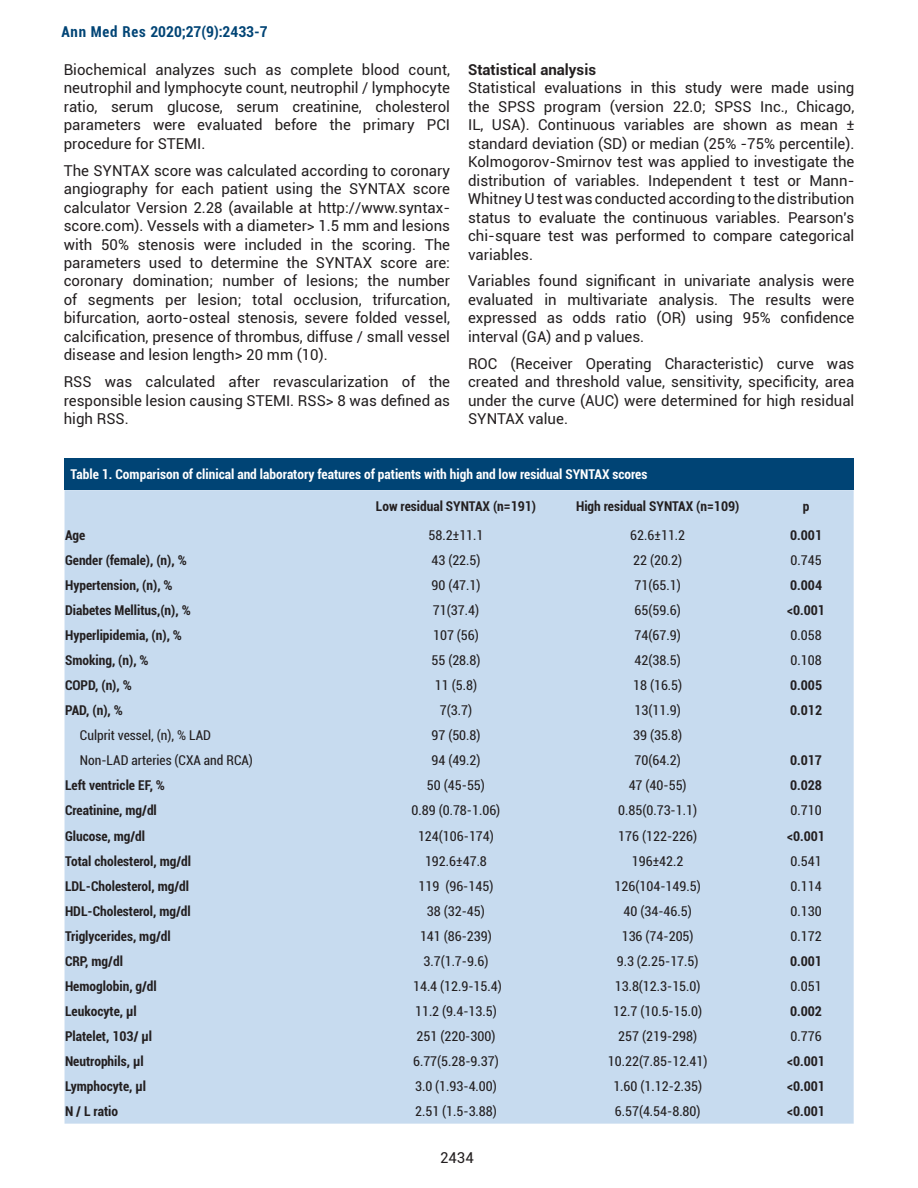
<style>
.page{position:relative;width:918px;height:1188px;background:#fff}
.page>*{position:absolute;margin:0;border:0;box-sizing:border-box;transform-origin:0 0}
.t1{font:15px/18.5px "Roboto";color:#231f20;text-align:justify}
.t2{font:700 condensed 15px "Roboto";color:#004475}
.t3{font:700 15px "Roboto";color:#231f20}
.t4{font:condensed 13.5px "Roboto";color:#231f20}
.t5{font:700 condensed 13.5px "Roboto";color:#231f20}
.t6{font:700 condensed 13.5px "Roboto";color:#fff}
</style>
<div class="page">
<div style="left:65px;top:458px;width:789px;height:32px;background:#004475"></div>
<div style="left:65px;top:490px;width:789px;height:634px;background:#c7dbef"></div>
<p class="t2" style="left:61px;top:21px;width:208px">Ann Med Res 2020;27(9):2433-7</p>
<p class="t1" style="left:64px;top:60px;width:388px">Biochemical analyzes such as complete blood count, neutrophil and lymphocyte count, neutrophil / lymphocyte ratio, serum glucose, serum creatinine, cholesterol parameters were evaluated before the primary PCI procedure for STEMI.</p>
<p class="t1" style="left:64px;top:161px;width:388px">The SYNTAX score was calculated according to coronary angiography for each patient using the SYNTAX score calculator Version 2.28 (available at http://www.syntax&shy;score.com). Vessels with a diameter&gt; 1.5 mm and lesions with 50% stenosis were included in the scoring. The parameters used to determine the SYNTAX score are: coronary domination; number of lesions; the number of segments per lesion; total occlusion, trifurcation, bifurcation, aorto-osteal stenosis, severe folded vessel, calcification, presence of thrombus, diffuse / small vessel disease and lesion length&gt; 20 mm (10).</p>
<p class="t1" style="left:64px;top:372px;width:388px">RSS was calculated after revascularization of the responsible lesion causing STEMI. RSS&gt; 8 was defined as high RSS.</p>
<p class="t3" style="left:468px;top:59px;width:129px">Statistical analysis</p>
<p class="t1" style="left:468px;top:78px;width:388px">Statistical evaluations in this study were made using the SPSS program (version 22.0; SPSS Inc., Chicago, IL, USA). Continuous variables are shown as mean ± standard deviation (SD) or median (25% -75% percentile).<br>Kolmogorov-Smirnov test was applied to investigate the distribution of variables. Independent t test or Mann-Whitney U test was conducted according to the distribution status to evaluate the continuous variables. Pearson's chi-square test was performed to compare categorical variables.</p>
<p class="t1" style="left:468px;top:271px;width:388px">Variables found significant in univariate analysis were evaluated in multivariate analysis. The results were expressed as odds ratio (OR) using 95% confidence interval (GA) and p values.</p>
<p class="t1" style="left:468px;top:354px;width:388px">ROC (Receiver Operating Characteristic) curve was created and threshold value, sensitivity, specificity, area under the curve (AUC) were determined for high residual SYNTAX value.</p>
<p class="t6" style="left:71px;top:465px;width:578px">Table 1. Comparison of clinical and laboratory features of patients with high and low residual SYNTAX scores</p>
<p class="t5" style="left:376px;top:497px;width:162px">Low residual SYNTAX (n=191)</p>
<p class="t5" style="left:576px;top:497px;width:165px">High residual SYNTAX (n=109)</p>
<p class="t5" style="left:803px;top:497px;width:8px">p</p>
<p class="t5" style="left:65px;top:525px;width:22px">Age</p>
<p class="t4" style="left:429px;top:525px;width:56px">58.2±11.1</p>
<p class="t4" style="left:630px;top:525px;width:56px">62.6±11.2</p>
<p class="t5" style="left:790px;top:525px;width:33px">0.001</p>
<p class="t5" style="left:65px;top:550px;width:123px">Gender (female), (n), %</p>
<p class="t4" style="left:431px;top:551px;width:51px">43 (22.5)</p>
<p class="t4" style="left:633px;top:551px;width:51px">22 (20.2)</p>
<p class="t4" style="left:791px;top:551px;width:33px">0.745</p>
<p class="t5" style="left:65px;top:576px;width:109px">Hypertension, (n), %</p>
<p class="t4" style="left:431px;top:576px;width:51px">90 (47.1)</p>
<p class="t4" style="left:635px;top:576px;width:48px">71(65.1)</p>
<p class="t5" style="left:790px;top:576px;width:33px">0.004</p>
<p class="t5" style="left:65px;top:601px;width:127px">Diabetes Mellitus,(n), %</p>
<p class="t4" style="left:433px;top:601px;width:48px">71(37.4)</p>
<p class="t4" style="left:635px;top:601px;width:48px">65(59.6)</p>
<p class="t5" style="left:787px;top:601px;width:39px">&lt;0.001</p>
<p class="t5" style="left:65px;top:626px;width:118px">Hyperlipidemia, (n), %</p>
<p class="t4" style="left:433px;top:626px;width:47px">107 (56)</p>
<p class="t4" style="left:635px;top:626px;width:48px">74(67.9)</p>
<p class="t4" style="left:791px;top:626px;width:33px">0.058</p>
<p class="t5" style="left:65px;top:651px;width:85px">Smoking, (n), %</p>
<p class="t4" style="left:431px;top:651px;width:51px">55 (28.8)</p>
<p class="t4" style="left:635px;top:651px;width:48px">42(38.5)</p>
<p class="t4" style="left:791px;top:651px;width:33px">0.108</p>
<p class="t5" style="left:65px;top:676px;width:68px">COPD, (n), %</p>
<p class="t4" style="left:435px;top:676px;width:44px">11 (5.8)</p>
<p class="t4" style="left:633px;top:676px;width:51px">18 (16.5)</p>
<p class="t5" style="left:790px;top:676px;width:33px">0.005</p>
<p class="t5" style="left:65px;top:701px;width:59px">PAD, (n), %</p>
<p class="t4" style="left:440px;top:701px;width:34px">7(3.7)</p>
<p class="t4" style="left:635px;top:701px;width:48px">13(11.9)</p>
<p class="t5" style="left:790px;top:701px;width:33px">0.012</p>
<p class="t4" style="left:80px;top:726px;width:133px">Culprit vessel, (n), % LAD</p>
<p class="t4" style="left:431px;top:726px;width:51px">97 (50.8)</p>
<p class="t4" style="left:633px;top:726px;width:51px">39 (35.8)</p>
<p class="t4" style="left:80px;top:751px;width:175px">Non-LAD arteries (CXA and RCA)</p>
<p class="t4" style="left:431px;top:751px;width:51px">94 (49.2)</p>
<p class="t4" style="left:635px;top:751px;width:48px">70(64.2)</p>
<p class="t5" style="left:790px;top:751px;width:33px">0.017</p>
<p class="t5" style="left:65px;top:776px;width:101px">Left ventricle EF, %</p>
<p class="t4" style="left:427px;top:776px;width:59px">50 (45-55)</p>
<p class="t4" style="left:629px;top:776px;width:59px">47 (40-55)</p>
<p class="t5" style="left:790px;top:776px;width:33px">0.028</p>
<p class="t5" style="left:65px;top:801px;width:93px">Creatinine, mg/dl</p>
<p class="t4" style="left:412px;top:801px;width:90px">0.89 (0.78-1.06)</p>
<p class="t4" style="left:618px;top:801px;width:80px">0.85(0.73-1.1)</p>
<p class="t4" style="left:790px;top:801px;width:33px">0.710</p>
<p class="t5" style="left:65px;top:826px;width:82px">Glucose, mg/dl</p>
<p class="t4" style="left:418px;top:826px;width:77px">124(106-174)</p>
<p class="t4" style="left:618px;top:826px;width:80px">176 (122-226)</p>
<p class="t5" style="left:787px;top:826px;width:39px">&lt;0.001</p>
<p class="t5" style="left:65px;top:851px;width:128px">Total cholesterol, mg/dl</p>
<p class="t4" style="left:425px;top:851px;width:63px">192.6±47.8</p>
<p class="t4" style="left:632px;top:851px;width:53px">196±42.2</p>
<p class="t4" style="left:790px;top:851px;width:33px">0.541</p>
<p class="t5" style="left:65px;top:876px;width:126px">LDL-Cholesterol, mg/dl</p>
<p class="t4" style="left:419px;top:876px;width:76px">119 (96-145)</p>
<p class="t4" style="left:615px;top:876px;width:88px">126(104-149.5)</p>
<p class="t4" style="left:790px;top:876px;width:33px">0.114</p>
<p class="t5" style="left:65px;top:901px;width:127px">HDL-Cholesterol, mg/dl</p>
<p class="t4" style="left:427px;top:902px;width:59px">38 (32-45)</p>
<p class="t4" style="left:624px;top:902px;width:70px">40 (34-46.5)</p>
<p class="t4" style="left:790px;top:902px;width:33px">0.130</p>
<p class="t5" style="left:65px;top:927px;width:107px">Triglycerides, mg/dl</p>
<p class="t4" style="left:420px;top:927px;width:73px">141 (86-239)</p>
<p class="t4" style="left:622px;top:927px;width:73px">136 (74-205)</p>
<p class="t4" style="left:790px;top:927px;width:33px">0.172</p>
<p class="t5" style="left:65px;top:952px;width:59px">CRP, mg/dl</p>
<p class="t4" style="left:424px;top:952px;width:66px">3.7(1.7-9.6)</p>
<p class="t4" style="left:617px;top:952px;width:83px">9.3 (2.25-17.5)</p>
<p class="t5" style="left:790px;top:952px;width:33px">0.001</p>
<p class="t5" style="left:65px;top:977px;width:93px">Hemoglobin, g/dl</p>
<p class="t4" style="left:413px;top:977px;width:90px">14.4 (12.9-15.4)</p>
<p class="t4" style="left:615px;top:977px;width:87px">13.8(12.3-15.0)</p>
<p class="t4" style="left:790px;top:977px;width:33px">0.051</p>
<p class="t5" style="left:65px;top:1002px;width:73px">Leukocyte, µl</p>
<p class="t4" style="left:415px;top:1002px;width:83px">11.2 (9.4-13.5)</p>
<p class="t4" style="left:613px;top:1002px;width:90px">12.7 (10.5-15.0)</p>
<p class="t5" style="left:790px;top:1002px;width:33px">0.002</p>
<p class="t5" style="left:65px;top:1027px;width:89px">Platelet, 103/ µl</p>
<p class="t4" style="left:417px;top:1027px;width:80px">251 (220-300)</p>
<p class="t4" style="left:618px;top:1027px;width:80px">257 (219-298)</p>
<p class="t4" style="left:790px;top:1027px;width:33px">0.776</p>
<p class="t5" style="left:65px;top:1052px;width:80px">Neutrophils, µl</p>
<p class="t4" style="left:413px;top:1052px;width:87px">6.77(5.28-9.37)</p>
<p class="t4" style="left:608px;top:1052px;width:101px">10.22(7.85-12.41)</p>
<p class="t5" style="left:787px;top:1052px;width:39px">&lt;0.001</p>
<p class="t5" style="left:65px;top:1077px;width:83px">Lymphocyte, µl</p>
<p class="t4" style="left:415px;top:1077px;width:83px">3.0 (1.93-4.00)</p>
<p class="t4" style="left:613px;top:1077px;width:90px">1.60 (1.12-2.35)</p>
<p class="t5" style="left:787px;top:1077px;width:39px">&lt;0.001</p>
<p class="t5" style="left:65px;top:1102px;width:55px">N / L ratio</p>
<p class="t4" style="left:415px;top:1102px;width:83px">2.51 (1.5-3.88)</p>
<p class="t4" style="left:615px;top:1102px;width:87px">6.57(4.54-8.80)</p>
<p class="t5" style="left:787px;top:1102px;width:39px">&lt;0.001</p>
<p class="t1" style="left:440px;top:1148px;width:35px">2434</p>
</div>
